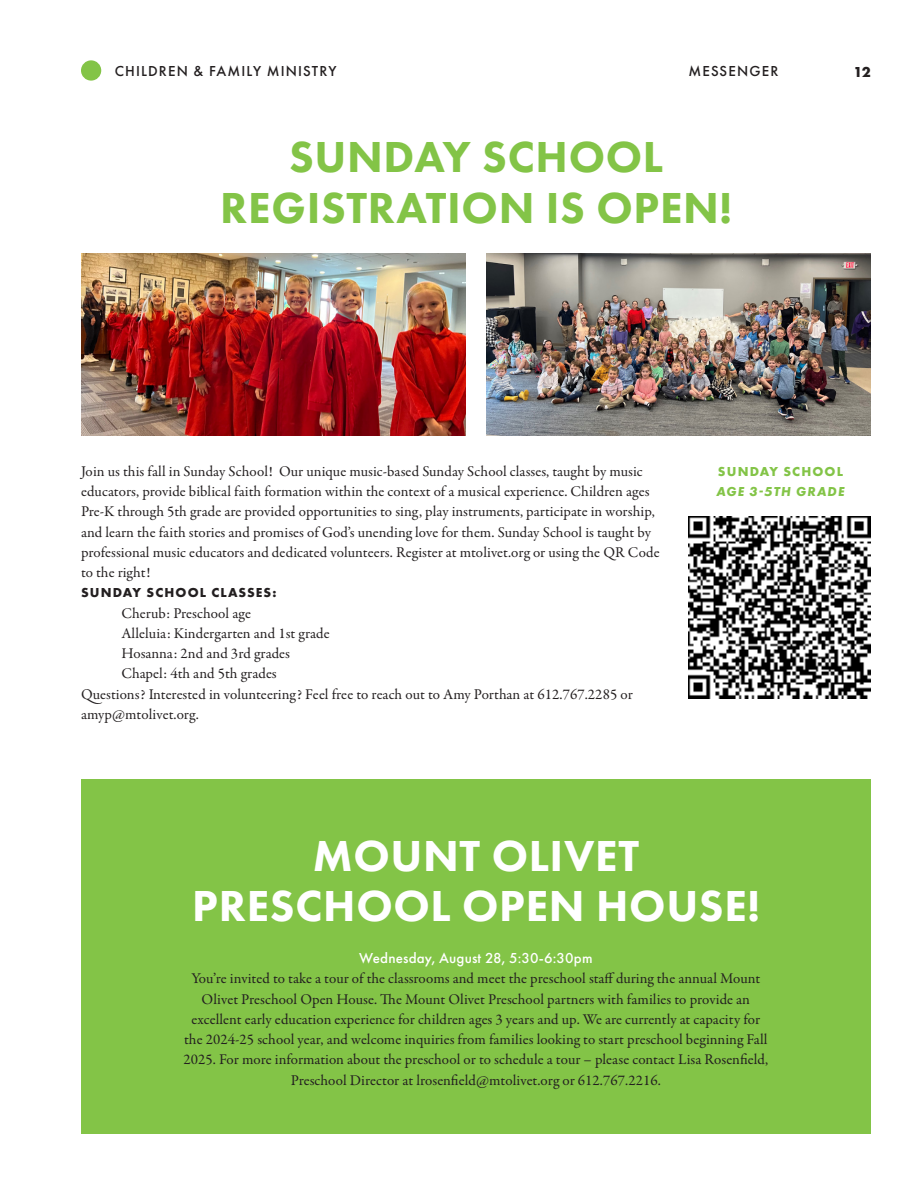
<style>
.page{position:relative;width:918px;height:1188px;background:#fff}
.page>*{position:absolute;margin:0;border:0;box-sizing:border-box;transform-origin:0 0}
.t1{font:800 45px "Futura PT";letter-spacing:.015em;color:#83c447}
.t2{font:800 45px/50.7px "Futura PT";letter-spacing:.015em;color:#fff;text-align:center}
.t3{font:15px/20.2px "Garamond Premr Pro";letter-spacing:.005em;color:#231f20}
.t4{font:500 15px "Futura PT";letter-spacing:.075em;color:#231f20}
.t5{font:500 15px "Futura PT";letter-spacing:.01em;color:#fff}
.t6{font:700 15px "Futura PT";color:#231f20}
.t7{font:700 13.5px "Futura PT";letter-spacing:.085em;color:#231f20}
.t8{font:italic 700 13.5px "Futura PT";letter-spacing:.085em;color:#83c447}
.t9{font:700 13.5px "Futura PT";letter-spacing:.085em;color:#83c447}
</style>
<div class="page">
<div style="left:81px;top:60px;width:20px;height:21px;background:#83c447;border-radius:50%"></div>
<img style="left:81px;top:253px;width:385px;height:182px">
<img style="left:486px;top:253px;width:385px;height:182px">
<div style="left:81px;top:780px;width:790px;height:354px;background:#83c447"></div>
<img style="left:688px;top:516px;width:183px;height:183px">
<p class="t4" style="left:115px;top:62px;width:223px">CHILDREN &amp; FAMILY MINISTRY</p>
<p class="t4" style="left:688px;top:62px;width:91px">MESSENGER</p>
<p class="t6" style="left:854px;top:62px;width:19px">12</p>
<p class="t1" style="left:289px;top:129px;width:376px">SUNDAY SCHOOL</p>
<p class="t1" style="left:220px;top:180px;width:513px">REGISTRATION IS OPEN!</p>
<p class="t3" style="left:81px;top:461px;width:580px">Join us this fall in Sunday School! Our unique music-based Sunday School classes, taught by music educators, provide biblical faith formation within the context of a musical experience. Children ages Pre-K through 5th grade are provided opportunities to sing, play instruments, participate in worship, and learn the faith stories and promises of God’s unending love for them. Sunday School is taught by professional music educators and dedicated volunteers. Register at mtolivet.org or using the QR Code to the right!</p>
<p class="t7" style="left:81px;top:584px;width:197px">SUNDAY SCHOOL CLASSES:</p>
<p class="t3" style="left:122px;top:603px;width:131px">Cherub: Preschool age</p>
<p class="t3" style="left:122px;top:623px;width:210px">Alleluia: Kindergarten and 1st grade</p>
<p class="t3" style="left:122px;top:644px;width:170px">Hosanna: 2nd and 3rd grades</p>
<p class="t3" style="left:122px;top:664px;width:157px">Chapel: 4th and 5th grades</p>
<p class="t3" style="left:81px;top:684px;width:553px">Questions? Interested in volunteering? Feel free to reach out to Amy Porthan at 612.767.2285 or amyp@mtolivet.org.</p>
<p class="t9" style="left:718px;top:463px;width:127px">SUNDAY SCHOOL</p>
<p class="t8" style="left:717px;top:483px;width:129px">AGE 3-5TH GRADE</p>
<p class="t2" style="left:192px;top:830px;width:569px">MOUNT OLIVET<br>PRESCHOOL OPEN HOUSE!</p>
<p class="t5" style="left:359px;top:949px;width:235px">Wednesday, August 28, 5:30-6:30pm</p>
<p class="t3" style="left:183px;top:969px;width:586px;text-align:center">You’re invited to take a tour of the classrooms and meet the preschool staff during the annual Mount Olivet Preschool Open House. The Mount Olivet Preschool partners with families to provide an excellent early education experience for children ages 3 years and up. We are currently at capacity for the 2024-25 school year, and welcome inquiries from families looking to start preschool beginning Fall 2025. For more information about the preschool or to schedule a tour – please contact Lisa Rosenfield, Preschool Director at lrosenfield@mtolivet.org or 612.767.2216.</p>
</div>
